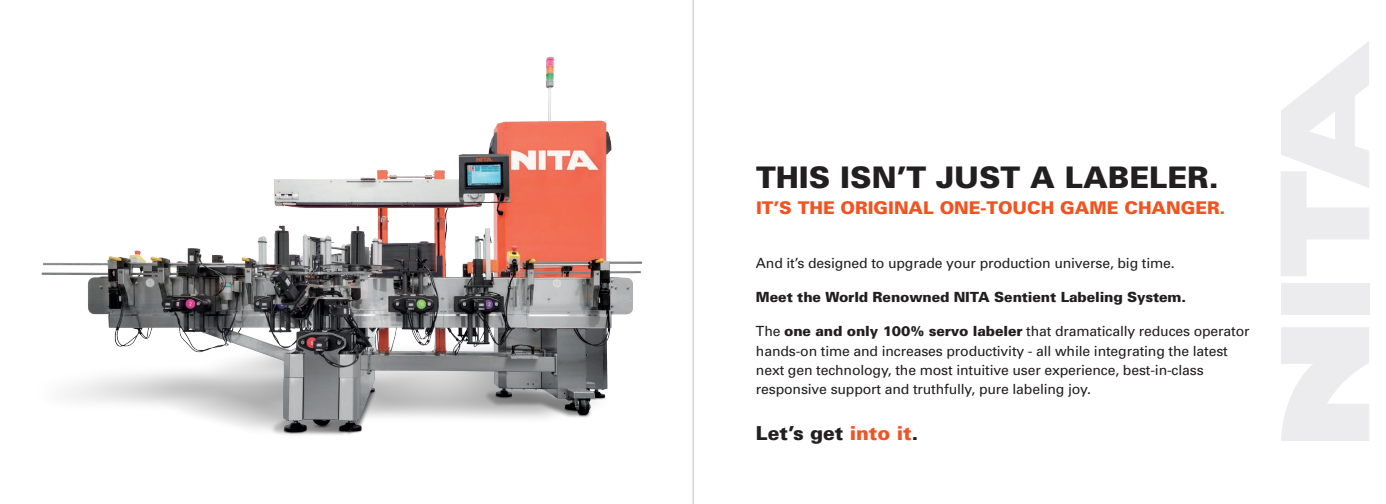
<style>
.page{position:relative;width:1386px;height:504px;background:#fff}
.page>*{position:absolute;margin:0;border:0;box-sizing:border-box;transform-origin:0 0}
.t1{font:900 29.75px "Univers";color:#231f20}
.t2{font:900 19.25px "Univers";color:#231f20}
.t3{font:900 17.5px "Univers";color:#f15322}
.t4{font:14px/19.2px "Univers";letter-spacing:-.01em;color:#231f20}
.t5{font:900 14px "Univers";letter-spacing:-.01em;color:#231f20}
.s1{font-weight:900}
.s2{color:#f15322}
</style>
<div class="page">
<img style="left:41px;top:56px;width:602px;height:379px">
<svg style="left:1281px;top:327px;width:88px;height:114px"></svg>
<div style="left:1281px;top:283px;width:88px;height:32px;background:#ececee"></div>
<svg style="left:1281px;top:41px;width:88px;height:235px"></svg>
<hr style="left:693px;top:0;width:1px;height:504px;background:#bcbdc0">
<h1 class="t1" style="left:756px;top:159px;width:464px">THIS ISN’T JUST A LABELER.</h1>
<p class="t3" style="left:756px;top:197px;width:471px">IT’S THE ORIGINAL ONE-TOUCH GAME CHANGER.</p>
<p class="t4" style="left:756px;top:254px;width:420px">And it’s designed to upgrade your production universe, big time.</p>
<p class="t5" style="left:756px;top:289px;width:432px">Meet the World Renowned NITA Sentient Labeling System.</p>
<p class="t4" style="left:756px;top:322px;width:495px">The <span class="s1">one and only 100% servo labeler</span> that dramatically reduces operator hands-on time and increases productivity - all while integrating the latest next gen technology, the most intuitive user experience, best-in-class responsive support and truthfully, pure labeling joy.</p>
<h2 class="t2" style="left:756px;top:421px;width:164px">Let’s get <span class="s2">into it</span>.</h2>
</div>
